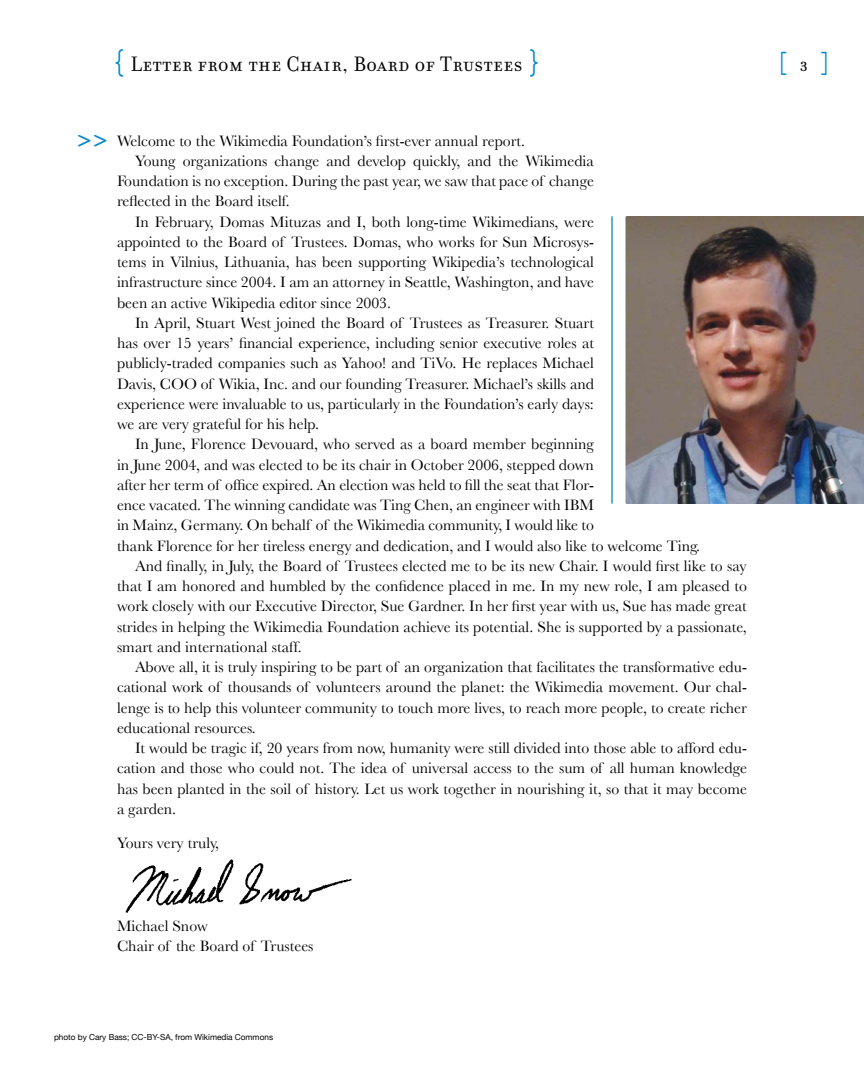
<style>
.page{position:relative;width:864px;height:1080px;background:#fff}
.page>*{position:absolute;margin:0;border:0;box-sizing:border-box;transform-origin:0 0}
.t1{font:31.5px "Courier New";color:#0087cb}
.t2{font:24px "Courier";color:#0087cb}
.t3{font:22.5px "Filosofia Small Caps";letter-spacing:.025em;color:#000}
.t4{font:15.75px/20.2px "Baskerville";color:#000}
.t5{font:8.25px "Helvetica Neue";color:#000}
.s1{font-family:"Courier New";font-size:37.5px;color:#0087cb}
</style>
<div class="page">
<img style="left:125px;top:859px;width:227px;height:54px">
<img style="left:626px;top:216px;width:238px;height:288px">
<hr style="left:611px;top:217px;width:2px;height:286px;background:#0087cb">
<p class="t3" style="left:108px;top:52px;width:439px"><span class="s1">{</span>Letter from the Chair, Board of Trustees<span class="s1">}</span></p>
<p class="t2" style="left:77px;top:122px;width:32px">&gt;&gt;</p>
<p class="t4" style="left:117px;top:130px;width:410px">Welcome to the Wikimedia Foundation’s first-ever annual report.</p>
<p class="t4" style="left:135px;top:150px;width:460px">Young organizations change and develop quickly, and the Wikimedia</p>
<p class="t4" style="left:117px;top:171px;width:478px">Foundation is no exception. During the past year, we saw that pace of change</p>
<p class="t4" style="left:117px;top:191px;width:174px">reflected in the Board itself.</p>
<p class="t4" style="left:135px;top:211px;width:460px">In February, Domas Mituzas and I, both long-time Wikimedians, were</p>
<p class="t4" style="left:117px;top:231px;width:479px">appointed to the Board of Trustees. Domas, who works for Sun Microsys-</p>
<p class="t4" style="left:117px;top:252px;width:479px">tems in Vilnius, Lithuania, has been supporting Wikipedia’s technological</p>
<p class="t4" style="left:117px;top:272px;width:479px">infrastructure since 2004. I am an attorney in Seattle, Washington, and have</p>
<p class="t4" style="left:117px;top:292px;width:276px">been an active Wikipedia editor since 2003.</p>
<p class="t4" style="left:135px;top:312px;width:461px">In April, Stuart West joined the Board of Trustees as Treasurer. Stuart</p>
<p class="t4" style="left:117px;top:333px;width:479px">has over 15 years’ financial experience, including senior executive roles at</p>
<p class="t4" style="left:117px;top:353px;width:478px">publicly-traded companies such as Yahoo! and TiVo. He replaces Michael</p>
<p class="t4" style="left:117px;top:373px;width:478px">Davis, COO of Wikia, Inc. and our founding Treasurer. Michael’s skills and</p>
<p class="t4" style="left:117px;top:394px;width:478px">experience were invaluable to us, particularly in the Foundation’s early days:</p>
<p class="t4" style="left:117px;top:414px;width:204px">we are very grateful for his help.</p>
<p class="t4" style="left:135px;top:434px;width:461px">In June, Florence Devouard, who served as a board member beginning</p>
<p class="t4" style="left:117px;top:454px;width:478px">in June 2004, and was elected to be its chair in October 2006, stepped down</p>
<p class="t4" style="left:117px;top:475px;width:479px">after her term of office expired. An election was held to fill the seat that Flor-</p>
<p class="t4" style="left:117px;top:495px;width:478px">ence vacated. The winning candidate was Ting Chen, an engineer with IBM</p>
<p class="t4" style="left:117px;top:515px;width:478px">in Mainz, Germany. On behalf of the Wikimedia community, I would like to</p>
<p class="t4" style="left:117px;top:535px;width:585px">thank Florence for her tireless energy and dedication, and I would also like to welcome Ting.</p>
<p class="t4" style="left:135px;top:556px;width:613px">And finally, in July, the Board of Trustees elected me to be its new Chair. I would first like to say</p>
<p class="t4" style="left:117px;top:576px;width:631px">that I am honored and humbled by the confidence placed in me. In my new role, I am pleased to</p>
<p class="t4" style="left:117px;top:596px;width:631px">work closely with our Executive Director, Sue Gardner. In her first year with us, Sue has made great</p>
<p class="t4" style="left:117px;top:616px;width:631px">strides in helping the Wikimedia Foundation achieve its potential. She is supported by a passionate,</p>
<p class="t4" style="left:117px;top:637px;width:186px">smart and international staff.</p>
<p class="t4" style="left:135px;top:657px;width:614px">Above all, it is truly inspiring to be part of an organization that facilitates the transformative edu-</p>
<p class="t4" style="left:117px;top:677px;width:631px">cational work of thousands of volunteers around the planet: the Wikimedia movement. Our chal-</p>
<p class="t4" style="left:117px;top:697px;width:631px">lenge is to help this volunteer community to touch more lives, to reach more people, to create richer</p>
<p class="t4" style="left:117px;top:718px;width:140px">educational resources.</p>
<p class="t4" style="left:135px;top:738px;width:614px">It would be tragic if, 20 years from now, humanity were still divided into those able to afford edu-</p>
<p class="t4" style="left:117px;top:758px;width:631px">cation and those who could not. The idea of universal access to the sum of all human knowledge</p>
<p class="t4" style="left:117px;top:778px;width:632px">has been planted in the soil of history. Let us work together in nourishing it, so that it may become</p>
<p class="t4" style="left:117px;top:799px;width:61px">a garden.</p>
<p class="t4" style="left:117px;top:832px;width:104px">Yours very truly,</p>
<p class="t4" style="left:117px;top:916px;width:198px">Michael Snow<br>Chair of the Board of Trustees</p>
<p class="t5" style="left:54px;top:1032px;width:221px">photo by Cary Bass; CC-BY-SA, from Wikimedia Commons</p>
<p class="t1" style="left:772px;top:42px;width:64px">[ ]</p>
<p class="t3" style="left:800px;top:52px;width:10px">3</p>
</div>
